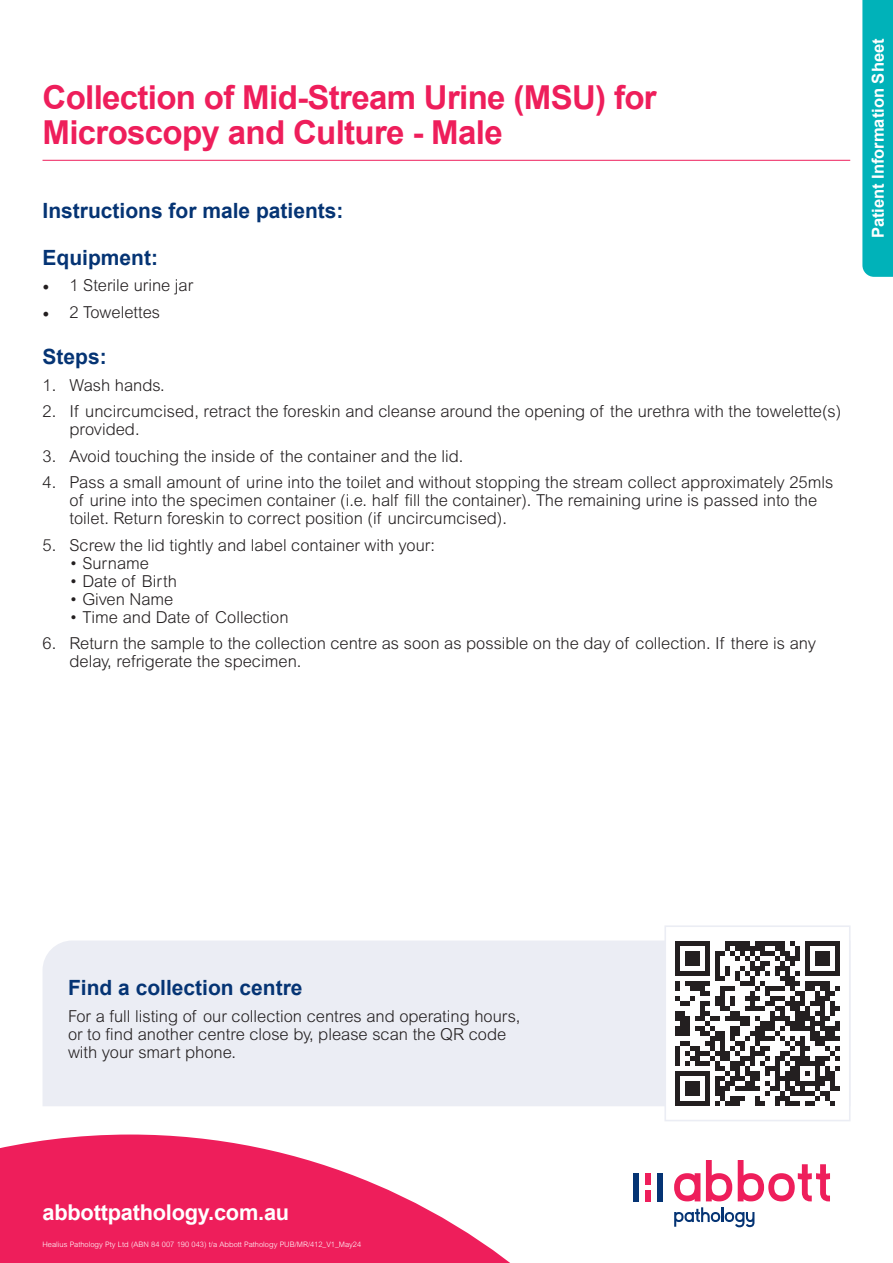
<style>
.page{position:relative;width:893px;height:1263px;background:#fff}
.page>*{position:absolute;margin:0;border:0;box-sizing:border-box;transform-origin:0 0}
.body{font:700 33px "Arial";letter-spacing:-.02em;color:#ee1e5b}
.t1{font:700 21.75px "Arial";letter-spacing:-.01em;color:#fff}
.t2{font:700 21px "Arial";color:#053474}
.t3{font:300 16.5px/18px "Arial MT Std";color:#231f20}
.body-2{font:700 16.5px "Arial";color:#fff}
.t4{font:300 7.5px "Arial MT Std";color:#fff}
.s1{font-family:"Minion Pro";font-weight:400;font-size:18px}
</style>
<div class="page">
<hr style="left:43px;top:160px;width:807px;height:1px;background:#ee1e5b">
<div style="left:862px;top:0;width:31px;height:277px;background:#00b2b9"></div>
<div style="left:633px;top:1173px;width:6px;height:28px;background:#053474"></div>
<div style="left:657px;top:1173px;width:5px;height:28px;background:#053474"></div>
<svg style="left:674px;top:1207px;width:80px;height:20px"></svg>
<div style="left:645px;top:1173px;width:6px;height:11px;background:#ee1e5b"></div>
<div style="left:645px;top:1190px;width:6px;height:11px;background:#ee1e5b"></div>
<svg style="left:674px;top:1173px;width:26px;height:28px"></svg>
<svg style="left:706px;top:1160px;width:26px;height:41px"></svg>
<svg style="left:738px;top:1160px;width:92px;height:41px"></svg>
<svg style="left:0;top:1134px;width:510px;height:129px;fill:#ee1e5b"></svg>
<div style="left:43px;top:941px;width:621px;height:165px;background:#ebedf4"></div>
<svg style="left:675px;top:941px;width:165px;height:165px"></svg>
<div style="left:664px;top:925px;width:186px;height:196px;border:2px solid #ebedf4"></div>
<p class="body" style="left:43px;top:76px;width:616px">Collection of Mid-Stream Urine (MSU) for</p>
<p class="body" style="left:43px;top:111px;width:462px">Microscopy and Culture - Male</p>
<p class="t2" style="left:43px;top:197px;width:303px">Instructions for male patients:</p>
<p class="t2" style="left:43px;top:244px;width:117px">Equipment:</p>
<p class="t3" style="left:43px;top:277px;width:152px"><span class="s1">•</span> 1 Sterile urine jar</p>
<p class="t3" style="left:43px;top:303px;width:119px"><span class="s1">•</span> 2 Towelettes</p>
<p class="t2" style="left:43px;top:343px;width:66px">Steps:</p>
<p class="t3" style="left:43px;top:376px;width:124px">1. Wash hands.</p>
<p class="t3" style="left:70px;top:403px;width:773px;text-indent:-27px">2. If uncircumcised, retract the foreskin and cleanse around the opening of the urethra with the towelette(s) provided.</p>
<p class="t3" style="left:43px;top:447px;width:422px">3. Avoid touching the inside of the container and the lid.</p>
<p class="t3" style="left:70px;top:474px;width:765px;text-indent:-27px">4. Pass a small amount of urine into the toilet and without stopping the stream collect approximately 25mls of urine into the specimen container (i.e. half fill the container). The remaining urine is passed into the toilet. Return foreskin to correct position (if uncircumcised).</p>
<p class="t3" style="left:43px;top:536px;width:394px">5. Screw the lid tightly and label container with your:</p>
<p class="t3" style="left:70px;top:554px;width:81px">• Surname</p>
<p class="t3" style="left:70px;top:572px;width:109px">• Date of Birth</p>
<p class="t3" style="left:70px;top:590px;width:105px">• Given Name</p>
<p class="t3" style="left:70px;top:608px;width:221px">• Time and Date of Collection</p>
<p class="t3" style="left:70px;top:635px;width:748px;text-indent:-27px">6. Return the sample to the collection centre as soon as possible on the day of collection. If there is any delay, refrigerate the specimen.</p>
<p class="body-2" style="left:867px;top:238px;width:201px;rotate:-90deg">Patient Information Sheet</p>
<p class="t2" style="left:68px;top:974px;width:236px">Find a collection centre</p>
<p class="t3" style="left:68px;top:1007px;width:454px">For a full listing of our collection centres and operating hours, or to find another centre close by, please scan the QR code with your smart phone.</p>
<p class="t1" style="left:43px;top:1198px;width:248px">abbottpathology.com.au</p>
<p class="t4" style="left:43px;top:1240px;width:320px">Healius Pathology Pty Ltd (ABN 84 007 190 043) t/a Abbott Pathology PUB/MR/412_V1_May24</p>
</div>
